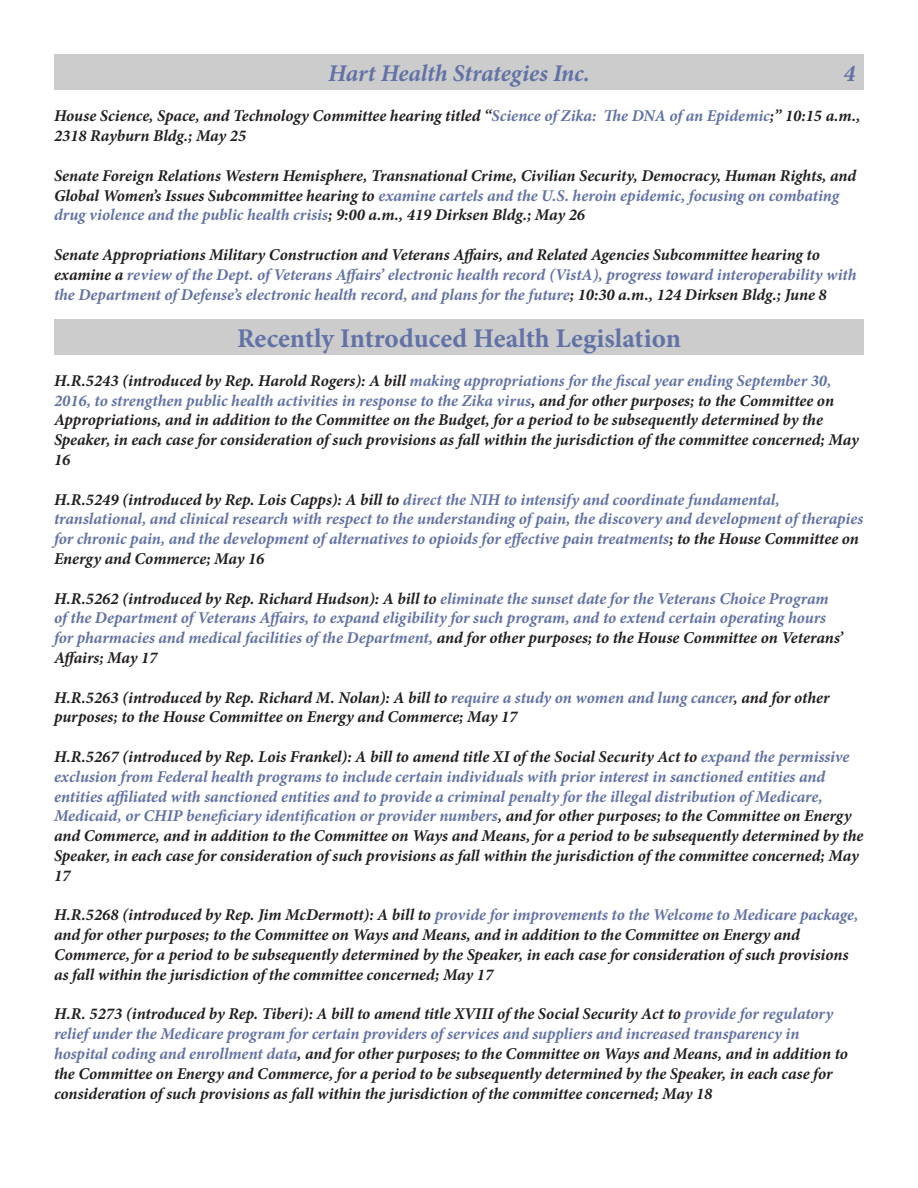
<style>
.page{position:relative;width:918px;height:1188px;background:#fff}
.page>*{position:absolute;margin:0;border:0;box-sizing:border-box;transform-origin:0 0}
.t1{font:700 27px "Minion Pro";color:#6172a6}
.t2{font:italic 700 24px "Minion Pro";letter-spacing:-.005em;color:#6172a6}
.Paragraph_Style_1{font:italic 700 16.5px/19.8px "Minion Pro";letter-spacing:-.005em;color:#231f20}
.Paragraph_Style_1-2{font:italic 700 16.5px/19.8px "Minion Pro";letter-spacing:-.005em;color:#6172a6}
.s1{color:#6172a6}
.s2{color:#231f20}
</style>
<div class="page">
<div style="left:54px;top:54px;width:810px;height:36px;background:#ccc"></div>
<div style="left:54px;top:320px;width:810px;height:36px;background:#ccc"></div>
<p class="t2" style="left:328px;top:56px;width:263px">Hart Health Strategies Inc.</p>
<p class="t2" style="left:844px;top:56px;width:13px">4</p>
<p class="Paragraph_Style_1" style="left:54px;top:106px;width:808px">House Science, Space, and Technology Committee hearing titled “<span class="s1">Science of Zika: The DNA of an Epidemic</span>;” 10:15 a.m.,<br>2318 Rayburn Bldg.; May 25</p>
<p class="Paragraph_Style_1" style="left:54px;top:165px;width:804px">Senate Foreign Relations Western Hemisphere, Transnational Crime, Civilian Security, Democracy, Human Rights, and<br>Global Women’s Issues Subcommittee hearing to <span class="s1">examine cartels and the U.S. heroin epidemic, focusing on combating drug violence and the public health crisis</span>; 9:00 a.m., 419 Dirksen Bldg.; May 26</p>
<p class="Paragraph_Style_1-2" style="left:54px;top:245px;width:804px"><span class="s2">Senate Appropriations Military Construction and Veterans Affairs, and Related Agencies Subcommittee hearing to examine a</span> review of the Dept. of Veterans Affairs’ electronic health record (VistA), progress toward interoperability with the Department of Defense’s electronic health record, and plans for the future<span class="s2">; 10:30 a.m., 124 Dirksen Bldg.; June 8</span></p>
<p class="t1" style="left:237px;top:320px;width:445px">Recently Introduced Health Legislation</p>
<p class="Paragraph_Style_1" style="left:54px;top:370px;width:806px">H.R.5243 (introduced by Rep. Harold Rogers): A bill <span class="s1">making appropriations for the fiscal year ending September 30, 2016, to strengthen public health activities in response to the Zika virus</span>, and for other purposes; to the Committee on Appropriations, and in addition to the Committee on the Budget, for a period to be subsequently determined by the Speaker, in each case for consideration of such provisions as fall within the jurisdiction of the committee concerned; May 16</p>
<p class="Paragraph_Style_1-2" style="left:54px;top:489px;width:811px"><span class="s2">H.R.5249 (introduced by Rep. Lois Capps): A bill to</span> direct the NIH to intensify and coordinate fundamental, translational, and clinical research with respect to the understanding of pain, the discovery and development of therapies for chronic pain, and the development of alternatives to opioids for effective pain treatments<span class="s2">; to the House Committee on Energy and Commerce; May 16</span></p>
<p class="Paragraph_Style_1-2" style="left:54px;top:588px;width:791px"><span class="s2">H.R.5262 (introduced by Rep. Richard Hudson): A bill to</span> eliminate the sunset date for the Veterans Choice Program of the Department of Veterans Affairs, to expand eligibility for such program, and to extend certain operating hours for pharmacies and medical facilities of the Department, <span class="s2">and for other purposes; to the House Committee on Veterans’ Affairs; May 17</span></p>
<p class="Paragraph_Style_1" style="left:54px;top:687px;width:777px">H.R.5263 (introduced by Rep. Richard M. Nolan): A bill to <span class="s1">require a study on women and lung cancer</span>, and for other purposes; to the House Committee on Energy and Commerce; May 17</p>
<p class="Paragraph_Style_1" style="left:54px;top:747px;width:811px">H.R.5267 (introduced by Rep. Lois Frankel): A bill to amend title XI of the Social Security Act to <span class="s1">expand the permissive exclusion from Federal health programs to include certain individuals with prior interest in sanctioned entities and entities affiliated with sanctioned entities and to provide a criminal penalty for the illegal distribution of Medicare, Medicaid, or CHIP beneficiary identification or provider numbers</span>, and for other purposes; to the Committee on Energy and Commerce, and in addition to the Committee on Ways and Means, for a period to be subsequently determined by the Speaker, in each case for consideration of such provisions as fall within the jurisdiction of the committee concerned; May 17</p>
<p class="Paragraph_Style_1" style="left:54px;top:905px;width:806px">H.R.5268 (introduced by Rep. Jim McDermott): A bill to <span class="s1">provide for improvements to the Welcome to Medicare package, </span>and for other purposes; to the Committee on Ways and Means, and in addition to the Committee on Energy and Commerce, for a period to be subsequently determined by the Speaker, in each case for consideration of such provisions as fall within the jurisdiction of the committee concerned; May 17</p>
<p class="Paragraph_Style_1" style="left:54px;top:1004px;width:795px">H.R. 5273 (introduced by Rep. Tiberi): A bill to amend title XVIII of the Social Security Act to <span class="s1">provide for regulatory relief under the Medicare program for certain providers of services and suppliers and increased transparency in hospital coding and enrollment data</span>, and for other purposes; to the Committee on Ways and Means, and in addition to the Committee on Energy and Commerce, for a period to be subsequently determined by the Speaker, in each case for consideration of such provisions as fall within the jurisdiction of the committee concerned; May 18</p>
</div>
